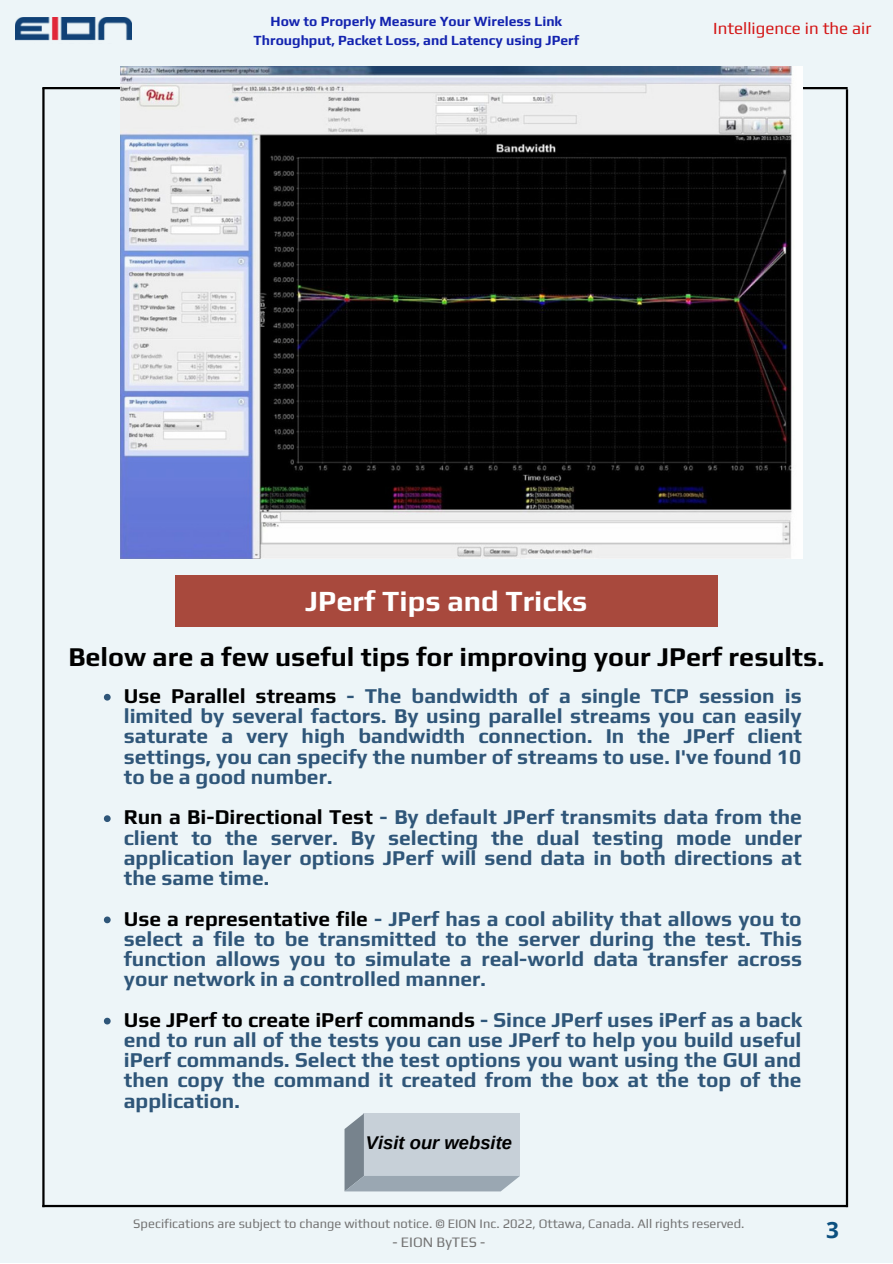
<style>
.page{position:relative;width:893px;height:1264px;background:#fff}
.page>*{position:absolute;margin:0;border:0;box-sizing:border-box;transform-origin:0 0}
.t1{font:700 29.1px "Play";color:#fff}
.t2{font:700 27px "Play";color:#000}
.t3{font:700 22.5px "Open Sans";color:#0c5080}
.t4{font:700 21px/20.2px "Play";color:#2f5679;text-align:justify}
.t5{font:italic 700 18.45px "Arimo";color:#000}
.t6{font:16.95px "Play";color:#d41616}
.t7{font:14.4px "Play";color:#737373}
.t8{font:700 13.95px/19px "Play";color:#1323af;text-align:center}
.t9{font:12.9px "Play";color:#737373}
.s1{color:#000}
</style>
<div class="page">
<div style="left:0;top:0;width:892px;height:1262px;background:#edf5f8"></div>
<hr style="left:845px;top:89px;width:3px;height:1118px;background:#000">
<hr style="left:42px;top:88px;width:3px;height:1119px;background:#000">
<hr style="left:42px;top:87px;width:805px;height:2px;background:#000">
<hr style="left:42px;top:1204px;width:805px;height:3px;background:#000">
<div style="left:175px;top:575px;width:542px;height:51px;background:#a8493d"></div>
<img style="left:15px;top:17px;width:116px;height:24px">
<svg style="left:344px;top:1113px;width:176px;height:78px;background:#b9c3cb"></svg>
<img style="left:120px;top:67px;width:682px;height:491px">
<svg style="left:104px;top:694px;width:7px;height:6px"></svg>
<svg style="left:104px;top:815px;width:7px;height:7px"></svg>
<svg style="left:104px;top:916px;width:7px;height:7px"></svg>
<svg style="left:104px;top:1017px;width:7px;height:7px"></svg>
<p class="t8" style="left:253px;top:11px;width:327px">How to Properly Measure Your Wireless Link<br>Throughput, Packet Loss, and Latency using JPerf</p>
<p class="t6" style="left:713px;top:18px;width:160px">Intelligence in the air</p>
<h1 class="t1" style="left:305px;top:583px;width:284px">JPerf Tips and Tricks</h1>
<p class="t2" style="left:68px;top:640px;width:757px">Below are a few useful tips for improving your JPerf results.</p>
<p class="t4" style="left:124px;top:685px;width:679px"><span class="s1">Use Parallel streams</span> - The bandwidth of a single TCP session is limited by several factors. By using parallel streams you can easily saturate a very high bandwidth connection. In the JPerf client settings, you can specify the number of streams to use. I've found 10 to be a good number.</p>
<p class="t4" style="left:124px;top:806px;width:679px"><span class="s1">Run a Bi-Directional Test</span> - By default JPerf transmits data from the client to the server. By selecting the dual testing mode under application layer options JPerf will send data in both directions at the same time.</p>
<p class="t4" style="left:124px;top:907px;width:679px"><span class="s1">Use a representative file</span> - JPerf has a cool ability that allows you to select a file to be transmitted to the server during the test. This function allows you to simulate a real-world data transfer across your network in a controlled manner.</p>
<p class="t4" style="left:124px;top:1009px;width:679px"><span class="s1">Use JPerf to create iPerf commands</span> - Since JPerf uses iPerf as a back end to run all of the tests you can use JPerf to help you build useful iPerf commands. Select the test options you want using the GUI and then copy the command it created from the box at the top of the application.</p>
<p class="t5" style="left:366px;top:1131px;width:148px">Visit our website</p>
<p class="t9" style="left:133px;top:1215px;width:612px">Specifications are subject to change without notice. © EION Inc. 2022, Ottawa, Canada. All rights reserved.</p>
<p class="t7" style="left:392px;top:1233px;width:94px">- EION ByTES -</p>
<p class="t3" style="left:826px;top:1213px;width:14px">3</p>
</div>
